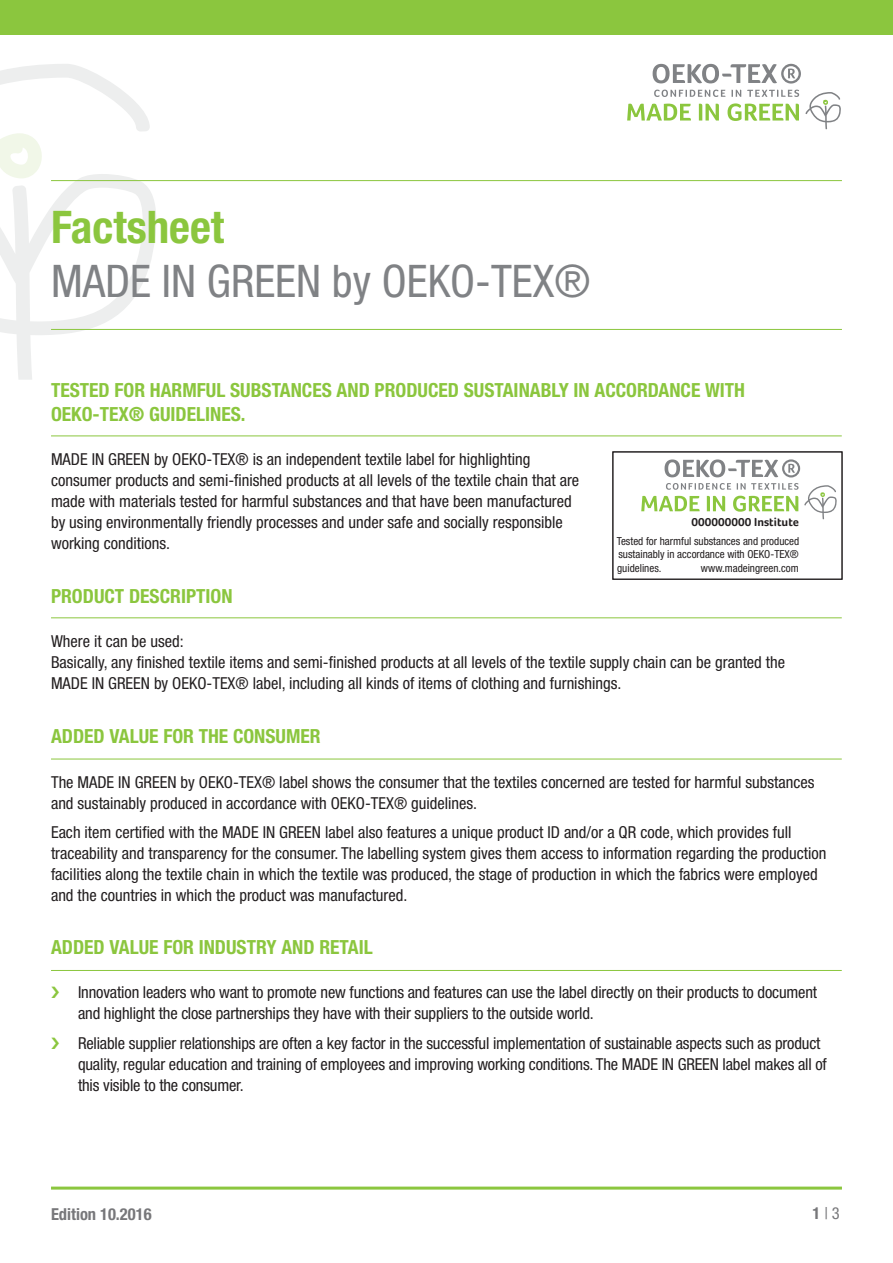
<style>
.page{position:relative;width:893px;height:1263px;background:#fff}
.page>*{position:absolute;margin:0;border:0;box-sizing:border-box;transform-origin:0 0}
.t1{font:condensed 45px "Helvetica Neue LT Pro";color:#808285}
.t2{font:700 condensed 45px "Helvetica Neue LT Pro";color:#8bc63e}
.t3{font:700 condensed 19.5px/24px "Helvetica Neue LT Pro";color:#8bc63e}
.t4{font:condensed 16.5px/21px "Helvetica Neue LT Pro";color:#231f20}
.t5{font:700 condensed 16.5px "Helvetica Neue LT Pro";color:#77777a}
.t6{font:condensed 16.5px "Helvetica Neue LT Pro";color:#77777a}
.t7{font:700 12px "Foco";letter-spacing:.005em;color:#231f20}
.t8{font:condensed 11.1px/13.4px "Helvetica Neue";color:#231f20;text-align:justify}
.s1{font-weight:700}
</style>
<div class="page">
<svg style="left:0;top:64px;width:156px;height:316px"></svg>
<svg style="left:0;top:133px;width:44px;height:45px"></svg>
<hr style="left:51px;top:435px;width:791px;height:1px;background:#8bc63e">
<hr style="left:51px;top:617px;width:791px;height:1px;background:#8bc63e">
<hr style="left:51px;top:759px;width:791px;height:1px;background:#8bc63e">
<hr style="left:51px;top:970px;width:791px;height:1px;background:#8bc63e">
<hr style="left:51px;top:1186px;width:791px;height:3px;background:#8bc63e">
<div style="left:0;top:0;width:893px;height:34px;background:#8bc63e"></div>
<hr style="left:51px;top:180px;width:791px;height:1px;background:#8bc63e">
<hr style="left:51px;top:329px;width:791px;height:1px;background:#8bc63e">
<svg style="left:627px;top:104px;width:64px;height:17px"></svg>
<svg style="left:699px;top:104px;width:20px;height:17px"></svg>
<svg style="left:727px;top:103px;width:72px;height:18px"></svg>
<svg style="left:805px;top:92px;width:36px;height:37px"></svg>
<svg style="left:654px;top:90px;width:71px;height:7px"></svg>
<svg style="left:731px;top:90px;width:10px;height:7px"></svg>
<svg style="left:747px;top:90px;width:52px;height:7px"></svg>
<svg style="left:653px;top:64px;width:148px;height:20px"></svg>
<svg style="left:641px;top:496px;width:59px;height:15px"></svg>
<svg style="left:707px;top:496px;width:18px;height:15px"></svg>
<svg style="left:733px;top:496px;width:65px;height:16px"></svg>
<svg style="left:804px;top:485px;width:33px;height:34px"></svg>
<svg style="left:666px;top:483px;width:65px;height:7px"></svg>
<svg style="left:737px;top:483px;width:61px;height:7px"></svg>
<svg style="left:664px;top:459px;width:136px;height:18px"></svg>
<h1 class="t2" style="left:51px;top:200px;width:175px">Factsheet</h1>
<h1 class="t1" style="left:51px;top:255px;width:541px">MADE IN GREEN by OEKO-TEX®</h1>
<p class="t3" style="left:51px;top:378px;width:696px">TESTED FOR HARMFUL SUBSTANCES AND PRODUCED SUSTAINABLY IN ACCORDANCE WITH<br>OEKO-TEX® GUIDELINES.</p>
<p class="t4" style="left:51px;top:449px;width:530px">MADE IN GREEN by OEKO-TEX® is an independent textile label for highlighting consumer products and semi-finished products at all levels of the textile chain that are made with materials tested for harmful substances and that have been manufactured by using environmentally friendly processes and under safe and socially responsible working conditions.</p>
<p class="t3" style="left:51px;top:584px;width:183px">PRODUCT DESCRIPTION</p>
<p class="t4" style="left:51px;top:630px;width:736px">Where it can be used:<br>Basically, any finished textile items and semi-finished products at all levels of the textile supply chain can be granted the<br>MADE IN GREEN by OEKO-TEX® label, including all kinds of items of clothing and furnishings.</p>
<p class="t3" style="left:51px;top:724px;width:271px">ADDED VALUE FOR THE CONSUMER</p>
<p class="t4" style="left:51px;top:771px;width:765px">The MADE IN GREEN by OEKO-TEX® label shows the consumer that the textiles concerned are tested for harmful substances and sustainably produced in accordance with OEKO-TEX® guidelines.</p>
<p class="t4" style="left:51px;top:821px;width:777px">Each item certified with the MADE IN GREEN label also features a unique product ID and/or a QR code, which provides full traceability and transparency for the consumer. The labelling system gives them access to information regarding the production facilities along the textile chain in which the textile was produced, the stage of production in which the fabrics were employed and the countries in which the product was manufactured.</p>
<p class="t3" style="left:51px;top:935px;width:323px">ADDED VALUE FOR INDUSTRY AND RETAIL</p>
<p class="t4" style="left:78px;top:982px;width:741px">Innovation leaders who want to promote new functions and features can use the label directly on their products to document and highlight the close partnerships they have with their suppliers to the outside world.</p>
<p class="t4" style="left:78px;top:1032px;width:750px">Reliable supplier relationships are often a key factor in the successful implementation of sustainable aspects such as product quality, regular education and training of employees and improving working conditions. The MADE IN GREEN label makes all of this visible to the consumer.</p>
<p class="t7" style="left:692px;top:515px;width:109px">000000000 Institute</p>
<p class="t8" style="left:617px;top:534px;width:184px">Tested for harmful substances and produced sustainably in accordance with OEKO-TEX® guidelines.</p>
<p class="t8" style="left:701px;top:561px;width:99px">www.madeingreen.com</p>
<p class="t5" style="left:51px;top:1204px;width:102px">Edition 10.2016</p>
<p class="t6" style="left:812px;top:1204px;width:29px"><span class="s1">1</span> | 3</p>
</div>
